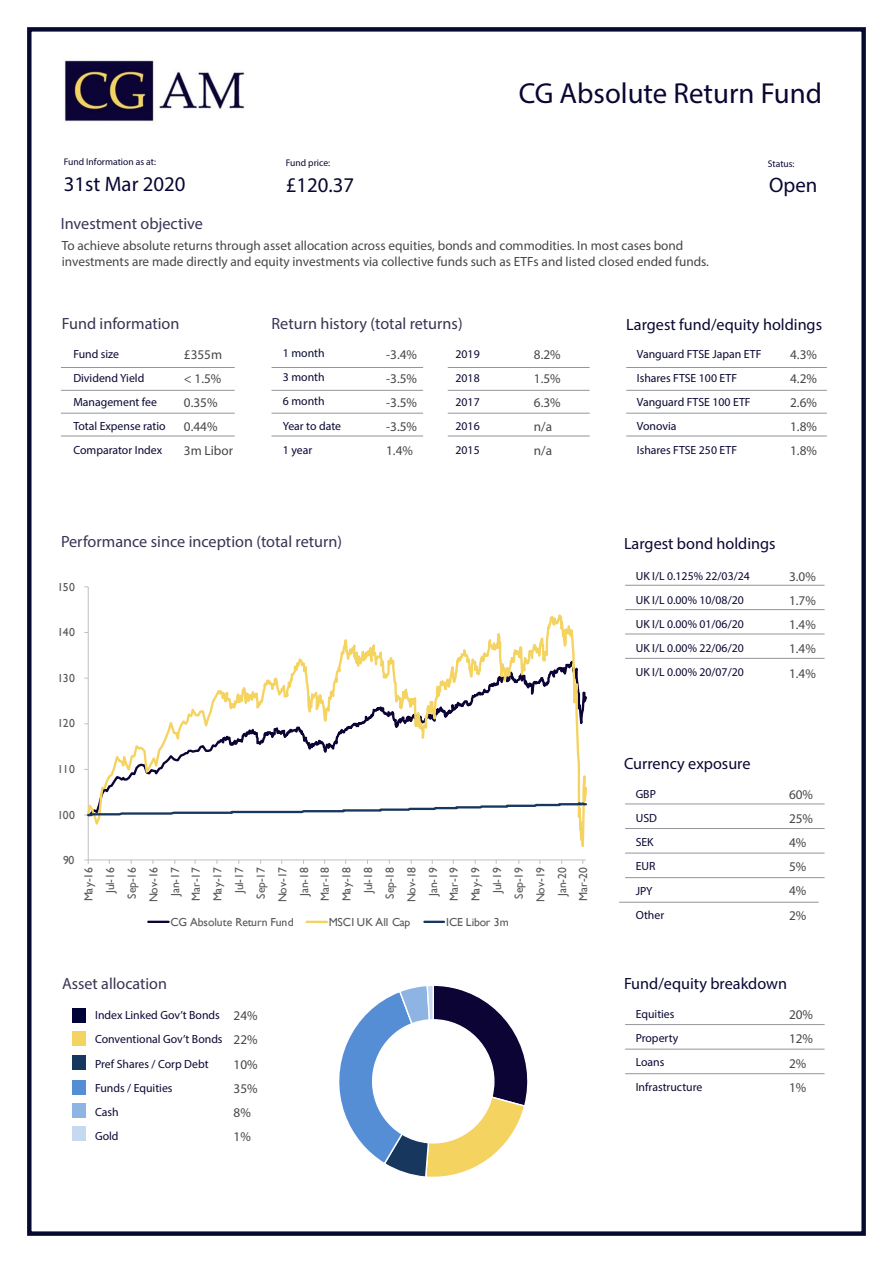
<style>
.page{position:relative;width:893px;height:1263px;background:#fff}
.page>*{position:absolute;margin:0;border:0;box-sizing:border-box;transform-origin:0 0}
.t1{font:28.95px "Myriad Pro";color:#090732}
.t2{font:21px "Myriad Pro";color:#090732}
.t3{font:16.35px "Myriad Pro";color:#383452}
.t4{font:16.35px "Myriad Pro";color:#090732}
.t5{font:16.05px "Myriad Pro";color:#383452}
.t6{font:13.35px/24.2px "Myriad Pro";color:#454647}
.t7{font:11.85px/24.2px "Myriad Pro";color:#090732}
.t8{font:11.85px/24.2px "Myriad Pro";color:#080731}
.t9{font:11.7px/21.5px "Gill Sans";letter-spacing:-.035em;color:#595959;text-align:right}
.t10{font:11.55px "Gill Sans";letter-spacing:-.01em;color:#595959}
.t11{font:9.6px "Myriad Pro";color:#090732}
.s1{color:#070a30}
</style>
<div class="page">
<div style="left:27px;top:27px;width:839px;height:1209px;border:4px solid #070a30"></div>
<div style="left:72px;top:1009px;width:14px;height:14px;background:#000335"></div>
<div style="left:72px;top:1032px;width:14px;height:14px;background:#f5d360"></div>
<div style="left:72px;top:1055px;width:14px;height:15px;background:#17375e"></div>
<div style="left:72px;top:1080px;width:14px;height:14px;background:#558ed5"></div>
<div style="left:72px;top:1103px;width:14px;height:14px;background:#8eb4e3"></div>
<div style="left:72px;top:1126px;width:14px;height:14px;background:#c6d9f1"></div>
<hr style="left:61px;top:367px;width:174px;height:1px;background:#939598">
<hr style="left:61px;top:390px;width:174px;height:1px;background:#939598">
<hr style="left:61px;top:413px;width:174px;height:1px;background:#939598">
<hr style="left:61px;top:436px;width:174px;height:1px;background:#939598">
<hr style="left:272px;top:367px;width:151px;height:1px;background:#939598">
<hr style="left:272px;top:390px;width:151px;height:1px;background:#939598">
<hr style="left:272px;top:413px;width:151px;height:1px;background:#939598">
<hr style="left:272px;top:436px;width:151px;height:1px;background:#939598">
<hr style="left:626px;top:367px;width:201px;height:1px;background:#939598">
<hr style="left:626px;top:390px;width:201px;height:1px;background:#939598">
<hr style="left:626px;top:413px;width:201px;height:1px;background:#939598">
<hr style="left:626px;top:436px;width:201px;height:1px;background:#939598">
<hr style="left:625px;top:585px;width:200px;height:1px;background:#939598">
<hr style="left:625px;top:609px;width:200px;height:1px;background:#939598">
<hr style="left:625px;top:634px;width:200px;height:1px;background:#939598">
<hr style="left:625px;top:658px;width:200px;height:1px;background:#939598">
<hr style="left:625px;top:804px;width:200px;height:1px;background:#939598">
<hr style="left:625px;top:828px;width:200px;height:1px;background:#939598">
<hr style="left:625px;top:853px;width:200px;height:1px;background:#939598">
<hr style="left:625px;top:877px;width:200px;height:1px;background:#939598">
<hr style="left:625px;top:1024px;width:200px;height:1px;background:#939598">
<hr style="left:625px;top:1049px;width:200px;height:1px;background:#939598">
<hr style="left:625px;top:1073px;width:200px;height:1px;background:#939598">
<hr style="left:448px;top:367px;width:142px;height:1px;background:#939598">
<hr style="left:448px;top:390px;width:142px;height:1px;background:#939598">
<hr style="left:448px;top:413px;width:142px;height:1px;background:#939598">
<hr style="left:448px;top:436px;width:142px;height:1px;background:#939598">
<img style="left:64px;top:60px;width:181px;height:62px">
<hr style="left:619px;top:902px;width:200px;height:1px;background:#939598">
<svg style="left:339px;top:986px;width:189px;height:191px"></svg>
<svg style="left:84px;top:859px;width:5px;height:5px"></svg>
<svg style="left:88px;top:586px;width:498px;height:274px"></svg>
<svg style="left:84px;top:798px;width:502px;height:19px"></svg>
<hr style="left:148px;top:921px;width:21px;height:2px;background:#0c0435">
<hr style="left:307px;top:921px;width:20px;height:2px;background:#f5d360">
<hr style="left:424px;top:921px;width:20px;height:2px;background:#17375e">
<p class="t11" style="left:64px;top:156px;width:94px">Fund Information as at:</p>
<p class="t11" style="left:286px;top:157px;width:46px">Fund price:</p>
<p class="t2" style="left:64px;top:171px;width:123px">31st Mar 2020</p>
<p class="t2" style="left:286px;top:172px;width:70px">£120.37</p>
<p class="t3" style="left:61px;top:214px;width:144px">Investment objective</p>
<p class="t1" style="left:519px;top:75px;width:305px">CG Absolute Return Fund</p>
<p class="t11" style="left:768px;top:158px;width:28px">Status:</p>
<p class="t2" style="left:769px;top:172px;width:50px">Open</p>
<p class="t6" style="left:62px;top:238px;width:649px;line-height:16px">To achieve absolute returns through asset allocation across equities, bonds and commodities. In most cases bond investments are made directly and equity investments via collective funds such as ETFs and listed closed ended funds.</p>
<p class="t3" style="left:62px;top:314px;width:119px">Fund information</p>
<p class="t4" style="left:626px;top:315px;width:197px">Largest fund/equity holdings</p>
<p class="t3" style="left:272px;top:314px;width:193px">Return history (total returns)</p>
<p class="t7" style="left:283px;top:341px;width:60px">1 <span class="s1">mont</span>h<br>3 month<br>6 month<br>Year to date<br>1 year</p>
<p class="t7" style="left:456px;top:341px;width:26px;text-align:justify">2019<br>2018<br>2017<br>2016<br>2015</p>
<p class="t7" style="left:73px;top:341px;width:94px">Fund size<br>Dividend Yield<br>Management fee<br>Total Expense ratio<br>Comparator Index</p>
<p class="t8" style="left:637px;top:341px;width:126px">Vanguard FTSE Japan ETF<br>Ishares FTSE 100 ETF<br>Vanguard FTSE 100 ETF<br>Vonovia<br>Ishares FTSE 250 ETF</p>
<p class="t6" style="left:184px;top:342px;width:51px">£355m &lt; 1.5%<br>0.35%<br>0.44%<br>3m Libor</p>
<p class="t6" style="left:790px;top:342px;width:28px;text-align:justify">4.3% 4.2% 2.6% 1.8% 1.8%</p>
<p class="t6" style="left:386px;top:342px;width:32px;text-align:justify">-3.4% -3.5% -3.5% -3.5% 1.4%</p>
<p class="t6" style="left:534px;top:342px;width:28px">8.2%<br>1.5%<br>6.3% n/a n/a</p>
<p class="t3" style="left:61px;top:531px;width:283px">Performance since inception (total return)</p>
<p class="t10" style="left:57px;top:580px;width:19px">150</p>
<p class="t10" style="left:57px;top:626px;width:19px">140</p>
<p class="t10" style="left:57px;top:671px;width:19px">130</p>
<p class="t10" style="left:57px;top:717px;width:19px">120</p>
<p class="t10" style="left:57px;top:762px;width:19px">110</p>
<p class="t10" style="left:57px;top:808px;width:19px">100</p>
<p class="t10" style="left:63px;top:853px;width:13px">90</p>
<p class="t9" style="left:78px;top:902px;width:37px;rotate:-90deg">May-16<br>Jul-16<br>Sep-16<br>Nov-16<br>Jan-17<br>Mar-17<br>May-17<br>Jul-17<br>Sep-17<br>Nov-17<br>Jan-18<br>Mar-18<br>May-18<br>Jul-18<br>Sep-18<br>Nov-18<br>Jan-19<br>Mar-19<br>May-19<br>Jul-19<br>Sep-19<br>Nov-19<br>Jan-20<br>Mar-20</p>
<p class="t10" style="left:171px;top:915px;width:124px">CG Absolute Return Fund</p>
<p class="t10" style="left:329px;top:915px;width:83px">MSCI UK All Cap</p>
<p class="t10" style="left:446px;top:915px;width:64px">ICE Libor 3m</p>
<p class="t5" style="left:62px;top:974px;width:106px">Asset allocation</p>
<p class="t7" style="left:95px;top:1003px;width:129px">Index Linked Gov’t Bonds<br>Conventional Gov’t Bonds<br>Pref Shares / Corp Debt<br>Funds / Equities<br>Cash<br>Gold</p>
<p class="t6" style="left:234px;top:1003px;width:26px">24%<br>22%<br>10%<br>35%<br>8%<br>1%</p>
<p class="t4" style="left:624px;top:533px;width:153px">Largest bond holdings</p>
<p class="t7" style="left:636px;top:563px;width:116px">UK I/L 0.125% 22/03/24<br>UK I/L 0.00% 10/08/20<br>UK I/L 0.00% 01/06/20<br>UK I/L 0.00% 22/06/20<br>UK I/L 0.00% 20/07/20</p>
<p class="t6" style="left:789px;top:564px;width:28px;text-align:justify">3.0% 1.7% 1.4% 1.4% 1.4%</p>
<p class="t4" style="left:624px;top:753px;width:128px">Currency exposure</p>
<p class="t7" style="left:636px;top:782px;width:30px">GBP<br>USD<br>SEK<br>EUR<br>JPY<br>Other</p>
<p class="t6" style="left:789px;top:782px;width:26px">60%<br>25%<br>4%<br>5%<br>4%<br>2%</p>
<p class="t4" style="left:624px;top:974px;width:165px">Fund/equity breakdown</p>
<p class="t7" style="left:636px;top:1002px;width:68px">Equities<br>Property<br>Loans<br>Infrastructure</p>
<p class="t6" style="left:789px;top:1002px;width:26px">20%<br>12%<br>2%<br>1%</p>
</div>
